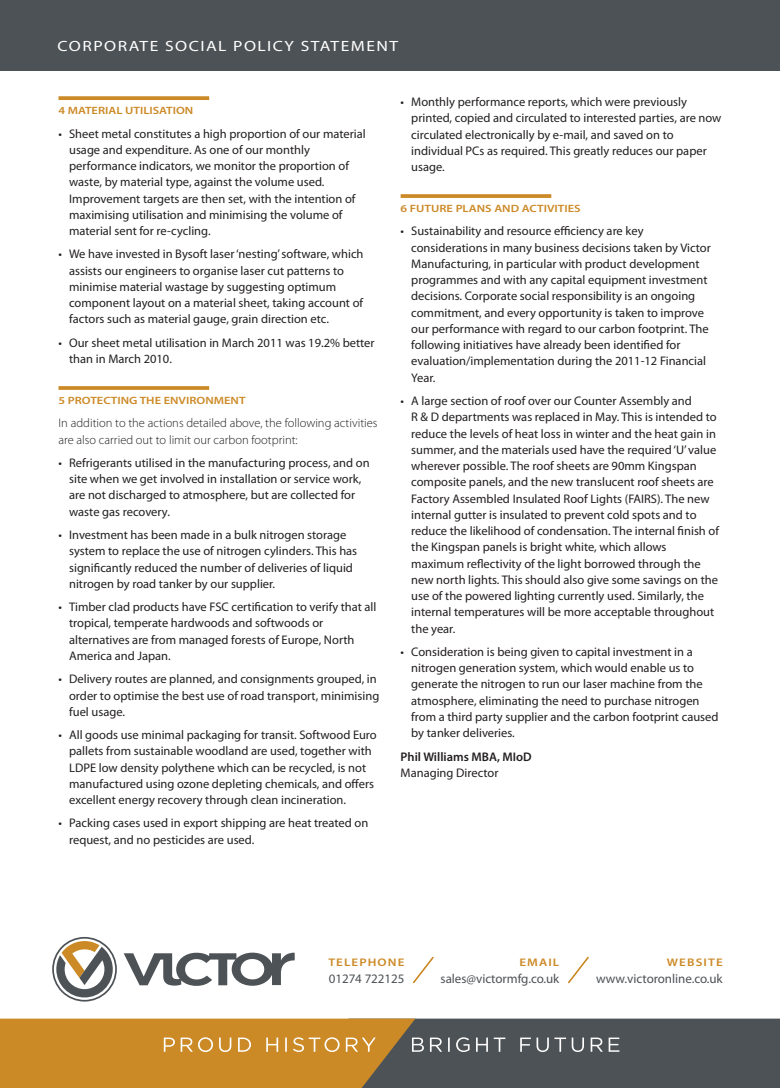
<style>
.page{position:relative;width:780px;height:1088px;background:#fff}
.page>*{position:absolute;margin:0;border:0;box-sizing:border-box;transform-origin:0 0}
.t1{font:14.88px "Myriad Pro";letter-spacing:.085em;color:#fff;scale:1.18 1}
.t2{font:13px "Myriad Pro";letter-spacing:-.005em;color:#4d5256}
.t3{font:12.5px/16.2px "Myriad Pro";color:#231f20}
.t4{font:300 12.5px/16.2px "Myriad Pro";color:#231f20}
.t5{font:600 12.5px/16.2px "Myriad Pro";color:#231f20}
.t6{font:600 11px "Myriad Pro";letter-spacing:.085em;color:#cc8a27;scale:1.18 1}
.t7{font:600 10.62px "Myriad Pro";color:#cc8a27;scale:1.18 1}
.s1{font-weight:400}
</style>
<div class="page">
<div style="left:0;top:0;width:780px;height:70px;background:#4d5256"></div>
<svg style="left:58px;top:96px;width:151px;height:4px"></svg>
<svg style="left:58px;top:386px;width:151px;height:4px"></svg>
<svg style="left:400px;top:194px;width:151px;height:4px"></svg>
<div style="left:348px;top:1018px;width:432px;height:70px;background:#4d5256"></div>
<svg style="left:0;top:1018px;width:619px;height:70px"></svg>
<svg style="left:413px;top:957px;width:20px;height:26px"></svg>
<svg style="left:568px;top:957px;width:20px;height:26px"></svg>
<svg style="left:52px;top:937px;width:65px;height:64px"></svg>
<svg style="left:124px;top:952px;width:171px;height:34px"></svg>
<p class="t1" style="left:58px;top:37px;width:290px">CORPORATE SOCIAL POLICY STATEMENT</p>
<p class="t7" style="left:58px;top:105px;width:116px">4 MATERIAL UTILISATION</p>
<p class="t3" style="left:69px;top:125px;width:298px;text-indent:-11px">• Sheet metal constitutes a high proportion of our material usage and expenditure. As one of our monthly performance indicators, we monitor the proportion of waste, by material type, against the volume used.<br>Improvement targets are then set, with the intention of maximising utilisation and minimising the volume of material sent for re-cycling.</p>
<p class="t3" style="left:69px;top:246px;width:296px;text-indent:-11px">• We have invested in Bysoft laser ‘nesting’ software, which assists our engineers to organise laser cut patterns to minimise material wastage by suggesting optimum component layout on a material sheet, taking account of factors such as material gauge, grain direction etc.</p>
<p class="t3" style="left:69px;top:335px;width:307px;text-indent:-11px">• Our sheet metal utilisation in March 2011 was 19.2% better than in March 2010.</p>
<p class="t7" style="left:58px;top:395px;width:160px">5 PROTECTING THE ENVIRONMENT</p>
<p class="t4" style="left:58px;top:415px;width:320px">In addition to the actions detailed above, the following activities are also carried out to limit our carbon footprint:</p>
<p class="t3" style="left:69px;top:455px;width:302px;text-indent:-11px">• Refrigerants utilised in the manufacturing process, and on site when we get involved in installation or service work, are not discharged to atmosphere, but are collected for waste gas recovery.</p>
<p class="t3" style="left:69px;top:527px;width:289px;text-indent:-11px">• Investment has been made in a bulk nitrogen storage system to replace the use of nitrogen cylinders. This has significantly reduced the number of deliveries of liquid nitrogen by road tanker by our supplier.</p>
<p class="t3" style="left:69px;top:599px;width:309px;text-indent:-11px">• Timber clad products have FSC certification to verify that all tropical, temperate hardwoods and softwoods or alternatives are from managed forests of Europe, North America and Japan.</p>
<p class="t3" style="left:69px;top:671px;width:312px;text-indent:-11px">• Delivery routes are planned, and consignments grouped, in order to optimise the best use of road transport, minimising fuel usage.</p>
<p class="t3" style="left:69px;top:727px;width:309px;text-indent:-11px">• All goods use minimal packaging for transit. Softwood Euro pallets from sustainable woodland are used, together with LDPE low density polythene which can be recycled, is not manufactured using ozone depleting chemicals, and offers excellent energy recovery through clean incineration.</p>
<p class="t3" style="left:69px;top:815px;width:301px;text-indent:-11px">• Packing cases used in export shipping are heat treated on request, and no pesticides are used.</p>
<p class="t3" style="left:411px;top:94px;width:312px;text-indent:-11px">• Monthly performance reports, which were previously printed, copied and circulated to interested parties, are now circulated electronically by e-mail, and saved on to individual PCs as required. This greatly reduces our paper usage.</p>
<p class="t7" style="left:400px;top:203px;width:154px">6 FUTURE PLANS AND ACTIVITIES</p>
<p class="t3" style="left:411px;top:223px;width:301px;text-indent:-11px">• Sustainability and resource efficiency are key considerations in many business decisions taken by Victor Manufacturing, in particular with product development programmes and with any capital equipment investment decisions. Corporate social responsibility is an ongoing commitment, and every opportunity is taken to improve our performance with regard to our carbon footprint. The following initiatives have already been identified for evaluation/implementation during the 2011-12 Financial Year.</p>
<p class="t3" style="left:411px;top:393px;width:309px;text-indent:-11px">• A large section of roof over our Counter Assembly and<br>R &amp; D departments was replaced in May. This is intended to reduce the levels of heat loss in winter and the heat gain in summer, and the materials used have the required ‘U’ value wherever possible. The roof sheets are 90mm Kingspan composite panels, and the new translucent roof sheets are Factory Assembled Insulated Roof Lights (FAIRS). The new internal gutter is insulated to prevent cold spots and to reduce the likelihood of condensation. The internal finish of the Kingspan panels is bright white, which allows maximum reflectivity of the light borrowed through the new north lights. This should also give some savings on the use of the powered lighting currently used. Similarly, the internal temperatures will be more acceptable throughout the year.</p>
<p class="t3" style="left:411px;top:644px;width:309px;text-indent:-11px">• Consideration is being given to capital investment in a nitrogen generation system, which would enable us to generate the nitrogen to run our laser machine from the atmosphere, eliminating the need to purchase nitrogen from a third party supplier and the carbon footprint caused by tanker deliveries.</p>
<p class="t5" style="left:400px;top:748px;width:133px">Phil Williams MBA, MIoD<br><span class="s1">Managing Director</span></p>
<p class="t6" style="left:328px;top:956px;width:66px">TELEPHONE</p>
<p class="t2" style="left:329px;top:971px;width:77px">01274 722125</p>
<p class="t6" style="left:519px;top:956px;width:35px">EMAIL</p>
<p class="t2" style="left:440px;top:971px;width:120px">sales@victormfg.co.uk</p>
<p class="t6" style="left:666px;top:956px;width:49px">WEBSITE</p>
<p class="t2" style="left:596px;top:971px;width:128px">www.victoronline.co.uk</p>
</div>
